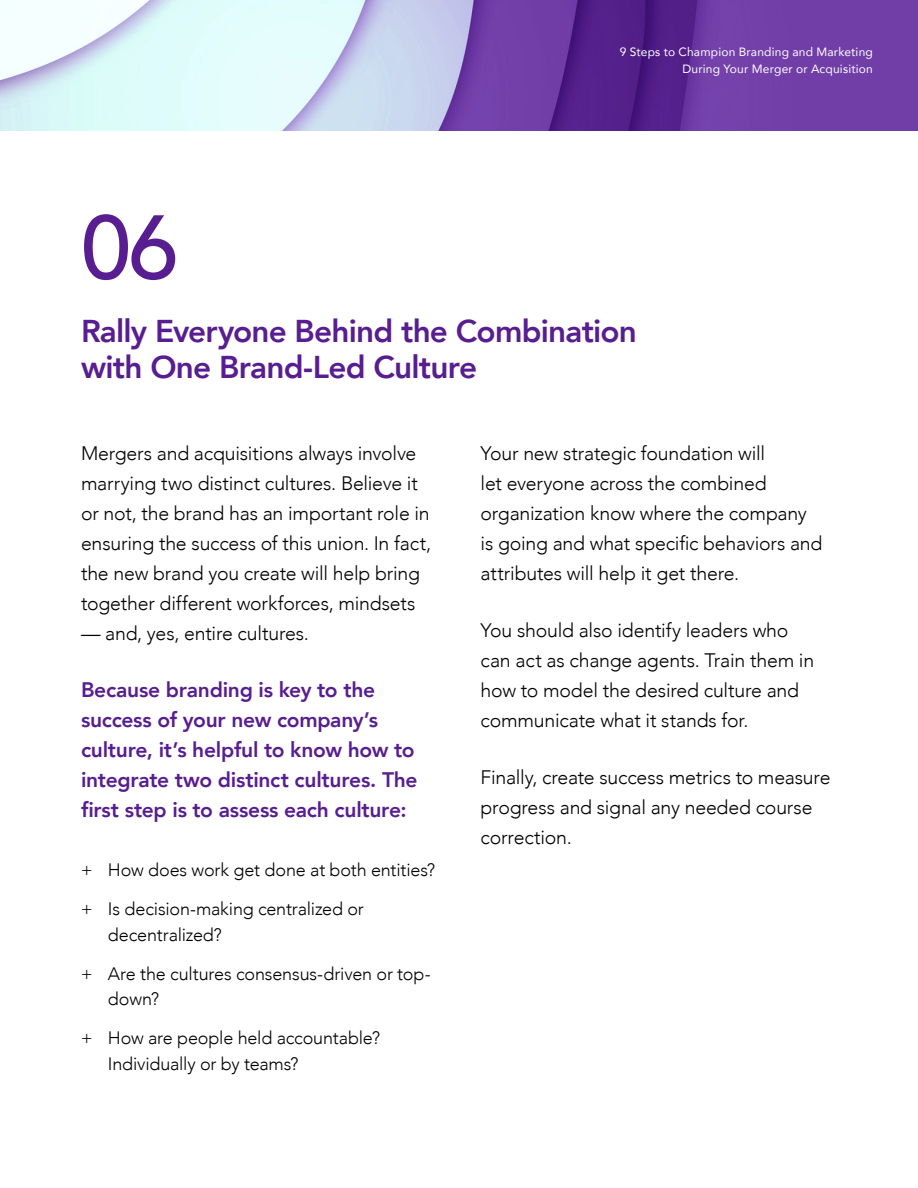
<style>
.page{position:relative;width:918px;height:1188px;background:#fff}
.page>*{position:absolute;margin:0;border:0;box-sizing:border-box;transform-origin:0 0}
.t1{font:500 90px "Avenir";color:#581e91}
.t2{font:800 31.5px/36px "Avenir";letter-spacing:-.025em;color:#581e91}
.t3{font:800 21px/30px "Avenir";letter-spacing:-.01em;color:#581e91}
.t4{font:300 19.5px/30px "Avenir";letter-spacing:-.01em;color:#000}
.t5{font:300 18px/39px "Avenir";letter-spacing:-.01em;color:#000}
.t6{font:12px/16.5px "Avenir";letter-spacing:.015em;color:#fff;text-align:right}
</style>
<div class="page">
<img style="left:0;top:0;width:918px;height:131px">
<p class="t6" style="left:620px;top:43px;width:255px">9 Steps to Champion Branding and Marketing<br>During Your Merger or Acquisition</p>
<h1 class="t1" style="left:81px;top:170px;width:99px">06</h1>
<h2 class="t2" style="left:81px;top:313px;width:557px">Rally Everyone Behind the Combination with One Brand-Led Culture</h2>
<p class="t4" style="left:81px;top:438px;width:352px">Mergers and acquisitions always involve marrying two distinct cultures. Believe it or not, the brand has an important role in ensuring the success of this union. In fact, the new brand you create will help bring together different workforces, mindsets</p>
<p class="t4" style="left:81px;top:618px;width:229px">— and, yes, entire cultures.</p>
<p class="t3" style="left:81px;top:675px;width:338px">Because branding is key to the success of your new company’s culture, it’s helpful to know how to integrate two distinct cultures. The first step is to assess each culture:</p>
<p class="t5" style="left:81px;top:851px;width:356px">+ How does work get done at both entities? + Is decision-making centralized or</p>
<p class="t5" style="left:81px;top:915px;width:351px;text-indent:27px">decentralized?<br>+ Are the cultures consensus-driven or top-</p>
<p class="t5" style="left:81px;top:980px;width:301px;text-indent:27px">down?<br>+ How are people held accountable?</p>
<p class="t5" style="left:108px;top:1044px;width:192px">Individually or by teams?</p>
<p class="t4" style="left:481px;top:438px;width:343px">Your new strategic foundation will<br>let everyone across the combined organization know where the company is going and what specific behaviors and attributes will help it get there.</p>
<p class="t4" style="left:481px;top:615px;width:335px">You should also identify leaders who can act as change agents. Train them in how to model the desired culture and communicate what it stands for.</p>
<p class="t4" style="left:481px;top:762px;width:351px">Finally, create success metrics to measure progress and signal any needed course correction.</p>
</div>
